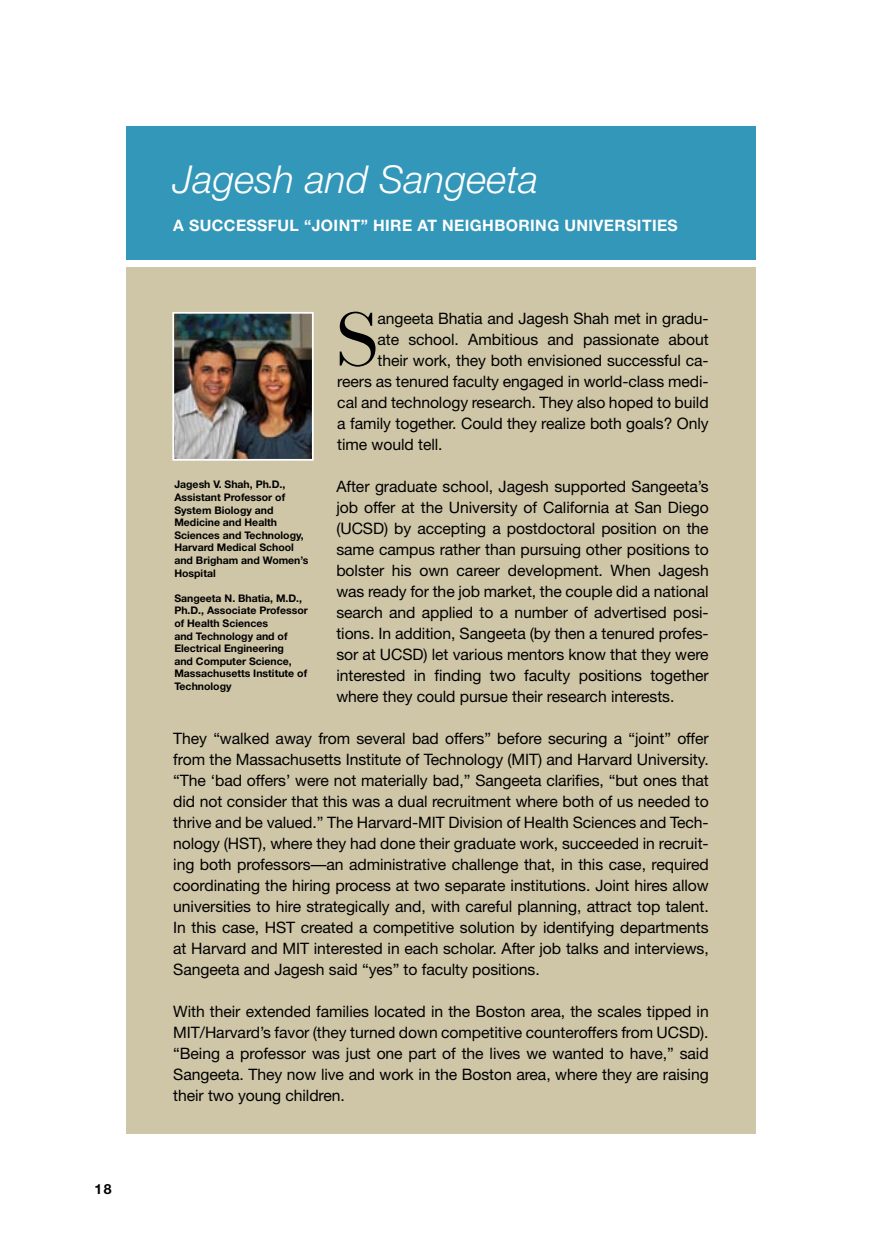
<style>
.page{position:relative;width:882px;height:1260px;background:#fff}
.page>*{position:absolute;margin:0;border:0;box-sizing:border-box;transform-origin:0 0}
.t1{font:77.52px "New Bodoni DT";color:#000}
.t2{font:italic 300 38.5px "Helvetica Neue";letter-spacing:.005em;color:#fff}
.t3{font:15.75px/21px "Helvetica Neue";letter-spacing:-.005em;color:#000;text-align:justify}
.t4{font:700 15.75px "Helvetica Neue";letter-spacing:.025em;color:#fff}
.t5{font:700 14px "Helvetica Neue";color:#000}
.t6{font:700 10.5px/12.6px "Helvetica Neue";color:#000}
</style>
<div class="page">
<div style="left:126px;top:126px;width:630px;height:134px;background:#3397b9"></div>
<div style="left:126px;top:267px;width:630px;height:867px;background:#cfc6a8"></div>
<img style="left:175px;top:315px;width:136px;height:143px">
<div style="left:172px;top:312px;width:142px;height:149px;border:2px solid #fff"></div>
<p class="t5" style="left:94px;top:1180px;width:18px">18</p>
<h2 class="t2" style="left:173px;top:157px;width:367px">Jagesh and Sangeeta</h2>
<p class="t4" style="left:173px;top:216px;width:39px">A Successful</p>
<p class="t4" style="left:304px;top:216px;width:91px">“Joi nt” Hire</p>
<p class="t4" style="left:417px;top:216px;width:36px">at Neighbori</p>
<p class="t4" style="left:535px;top:216px;width:79px">ng Universi</p>
<p class="t4" style="left:642px;top:216px;width:20px">ties</p>
<h1 class="t1" style="left:337px;top:293px;width:42px">S</h1>
<p class="t3" style="left:377px;top:307px;width:333px">angeeta Bhatia and Jagesh Shah met in gradu-</p>
<p class="t3" style="left:377px;top:328px;width:333px">ate school. Ambitious and passionate about</p>
<p class="t3" style="left:377px;top:349px;width:333px">their work, they both envisioned successful ca-</p>
<p class="t3" style="left:337px;top:370px;width:373px">reers as tenured faculty engaged in world-class medi-</p>
<p class="t3" style="left:337px;top:391px;width:373px">cal and technology research. They also hoped to build</p>
<p class="t3" style="left:337px;top:412px;width:373px">a family together. Could they realize both goals? Only</p>
<p class="t3" style="left:337px;top:433px;width:107px">time would tell.</p>
<p class="t3" style="left:336px;top:475px;width:374px">After graduate school, Jagesh supported Sangeeta’s job offer at the University of California at San Diego (UCSD) by accepting a postdoctoral position on the same campus rather than pursuing other positions to bolster his own career development. When Jagesh was ready for the job market, the couple did a national search and applied to a number of advertised posi&shy;tions. In addition, Sangeeta (by then a tenured profes&shy;sor at UCSD) let various mentors know that they were interested in finding two faculty positions together where they could pursue their research interests.</p>
<p class="t3" style="left:173px;top:727px;width:537px">They “walked away from several bad offers” before securing a “joint” offer from the Massachusetts Institute of Technology (MIT) and Harvard University. “The ‘bad offers’ were not materially bad,” Sangeeta clarifies, “but ones that did not consider that this was a dual recruitment where both of us needed to thrive and be valued.” The Harvard-MIT Division of Health Sciences and Tech&shy;nology (HST), where they had done their graduate work, succeeded in recruit&shy;ing both professors—an administrative challenge that, in this case, required coordinating the hiring process at two separate institutions. Joint hires allow universities to hire strategically and, with careful planning, attract top talent.<br>In this case, HST created a competitive solution by identifying departments at Harvard and MIT interested in each scholar. After job talks and interviews, Sangeeta and Jagesh said “yes” to faculty positions.</p>
<p class="t3" style="left:173px;top:1000px;width:537px">With their extended families located in the Boston area, the scales tipped in MIT/Harvard’s favor (they turned down competitive counteroffers from UCSD). “Being a professor was just one part of the lives we wanted to have,” said Sangeeta. They now live and work in the Boston area, where they are raising their two young children.</p>
<p class="t6" style="left:174px;top:478px;width:135px">Jagesh V. Shah, Ph.D.,<br>Assistant Professor of<br>System Biology and<br>Medicine and Health<br>Sciences and Technology,<br>Harvard Medical School and Brigham and Women’s<br>Hospital</p>
<p class="t6" style="left:174px;top:592px;width:135px">Sangeeta N. Bhatia, M.D.,<br>Ph.D., Associate Professor of Health Sciences<br>and Technology and of<br>Electrical Engineering<br>and Computer Science,<br>Massachusetts Institute of<br>Technology</p>
</div>
